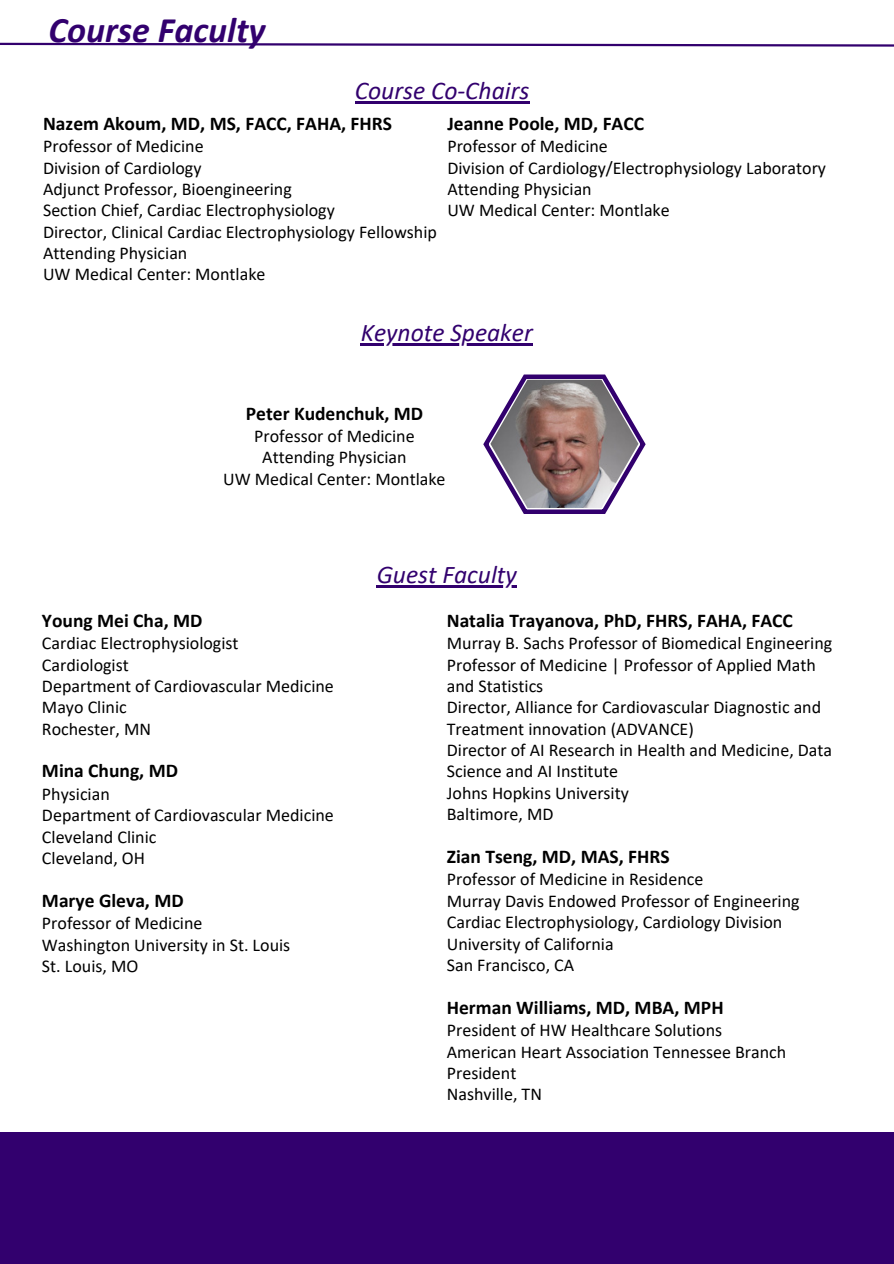
<style>
.page{position:relative;width:894px;height:1264px;background:#fff}
.page>*{position:absolute;margin:0;border:0;box-sizing:border-box;transform-origin:0 0}
.t1{font:italic 700 36px "Calibri";color:#32006e}
.t2{font:italic 25.5px "Calibri";color:#32006e}
.t3{font:700 19.5px "Calibri";color:#000}
.t4{font:18px/21.3px "Calibri";color:#000}
</style>
<div class="page">
<svg style="left:0;top:42px;width:893px;height:5px"></svg>
<hr style="left:355px;top:101px;width:174px;height:3px;background:#32006e">
<hr style="left:376px;top:585px;width:140px;height:2px;background:#32006e">
<div style="left:0;top:1131px;width:893px;height:132px;background:#32006e"></div>
<hr style="left:361px;top:343px;width:171px;height:2px;background:#32006e">
<svg style="left:483px;top:374px;width:162px;height:140px"></svg>
<img style="left:490px;top:380px;width:148px;height:128px">
<h1 class="t1" style="left:48px;top:15px;width:218px">Course Faculty</h1>
<p class="t2" style="left:355px;top:80px;width:176px">Course Co-Chairs</p>
<p class="t3" style="left:43px;top:115px;width:350px">Nazem Akoum, MD, MS, FACC, FAHA, FHRS</p>
<p class="t4" style="left:43px;top:137px;width:162px">Professor of Medicine</p>
<p class="t4" style="left:43px;top:158px;width:160px">Division of Cardiology</p>
<p class="t4" style="left:43px;top:180px;width:250px">Adjunct Professor, Bioengineering</p>
<p class="t4" style="left:43px;top:201px;width:293px">Section Chief, Cardiac Electrophysiology</p>
<p class="t4" style="left:43px;top:222px;width:395px">Director, Clinical Cardiac Electrophysiology Fellowship</p>
<p class="t4" style="left:43px;top:244px;width:146px">Attending Physician</p>
<p class="t4" style="left:43px;top:265px;width:224px">UW Medical Center: Montlake</p>
<p class="t3" style="left:447px;top:115px;width:198px">Jeanne Poole, MD, FACC</p>
<p class="t4" style="left:447px;top:137px;width:162px">Professor of Medicine</p>
<p class="t4" style="left:447px;top:158px;width:380px">Division of Cardiology/Electrophysiology Laboratory</p>
<p class="t4" style="left:447px;top:180px;width:146px">Attending Physician</p>
<p class="t4" style="left:447px;top:201px;width:224px">UW Medical Center: Montlake</p>
<p class="t2" style="left:361px;top:322px;width:173px">Keynote Speaker</p>
<p class="t3" style="left:246px;top:405px;width:179px">Peter Kudenchuk, MD</p>
<p class="t4" style="left:254px;top:427px;width:162px">Professor of Medicine</p>
<p class="t4" style="left:262px;top:448px;width:146px">Attending Physician</p>
<p class="t4" style="left:223px;top:469px;width:224px">UW Medical Center: Montlake</p>
<h2 class="t3" style="left:42px;top:612px;width:162px">Young Mei Cha, MD</h2>
<p class="t4" style="left:42px;top:634px;width:198px">Cardiac Electrophysiologist</p>
<p class="t4" style="left:42px;top:655px;width:88px">Cardiologist</p>
<p class="t4" style="left:42px;top:676px;width:293px">Department of Cardiovascular Medicine</p>
<p class="t4" style="left:42px;top:698px;width:86px">Mayo Clinic</p>
<p class="t4" style="left:42px;top:719px;width:111px">Rochester, MN</p>
<h2 class="t3" style="left:42px;top:762px;width:138px">Mina Chung, MD</h2>
<p class="t4" style="left:42px;top:784px;width:69px">Physician</p>
<p class="t4" style="left:42px;top:806px;width:293px">Department of Cardiovascular Medicine</p>
<p class="t4" style="left:42px;top:827px;width:116px">Cleveland Clinic</p>
<p class="t4" style="left:42px;top:849px;width:105px">Cleveland, OH</p>
<p class="t3" style="left:42px;top:892px;width:143px">Marye Gleva, MD</p>
<p class="t4" style="left:42px;top:914px;width:162px">Professor of Medicine</p>
<p class="t4" style="left:42px;top:935px;width:250px">Washington University in St. Louis</p>
<p class="t4" style="left:42px;top:957px;width:98px">St. Louis, MO</p>
<p class="t2" style="left:376px;top:564px;width:141px">Guest Faculty</p>
<p class="t3" style="left:446px;top:612px;width:347px">Natalia Trayanova, PhD, FHRS, FAHA, FACC</p>
<p class="t4" style="left:446px;top:634px;width:387px">Murray B. Sachs Professor of Biomedical Engineering</p>
<p class="t4" style="left:446px;top:655px;width:370px">Professor of Medicine | Professor of Applied Math and Statistics</p>
<p class="t4" style="left:446px;top:698px;width:376px">Director, Alliance for Cardiovascular Diagnostic and<br>Treatment innovation (ADVANCE)</p>
<p class="t4" style="left:446px;top:741px;width:387px">Director of AI Research in Health and Medicine, Data<br>Science and AI Institute</p>
<p class="t4" style="left:446px;top:783px;width:183px">Johns Hopkins University</p>
<p class="t4" style="left:446px;top:805px;width:108px">Baltimore, MD</p>
<p class="t3" style="left:446px;top:848px;width:224px">Zian Tseng, MD, MAS, FHRS</p>
<p class="t4" style="left:446px;top:870px;width:258px">Professor of Medicine in Residence</p>
<p class="t4" style="left:446px;top:891px;width:354px">Murray Davis Endowed Professor of Engineering</p>
<p class="t4" style="left:446px;top:913px;width:337px">Cardiac Electrophysiology, Cardiology Division</p>
<p class="t4" style="left:446px;top:934px;width:168px">University of California</p>
<p class="t4" style="left:446px;top:955px;width:129px">San Francisco, CA</p>
<p class="t3" style="left:446px;top:999px;width:278px">Herman Williams, MD, MBA, MPH</p>
<p class="t4" style="left:446px;top:1021px;width:277px">President of HW Healthcare Solutions</p>
<p class="t4" style="left:446px;top:1042px;width:341px">American Heart Association Tennessee Branch<br>President</p>
<p class="t4" style="left:446px;top:1085px;width:97px">Nashville, TN</p>
</div>
